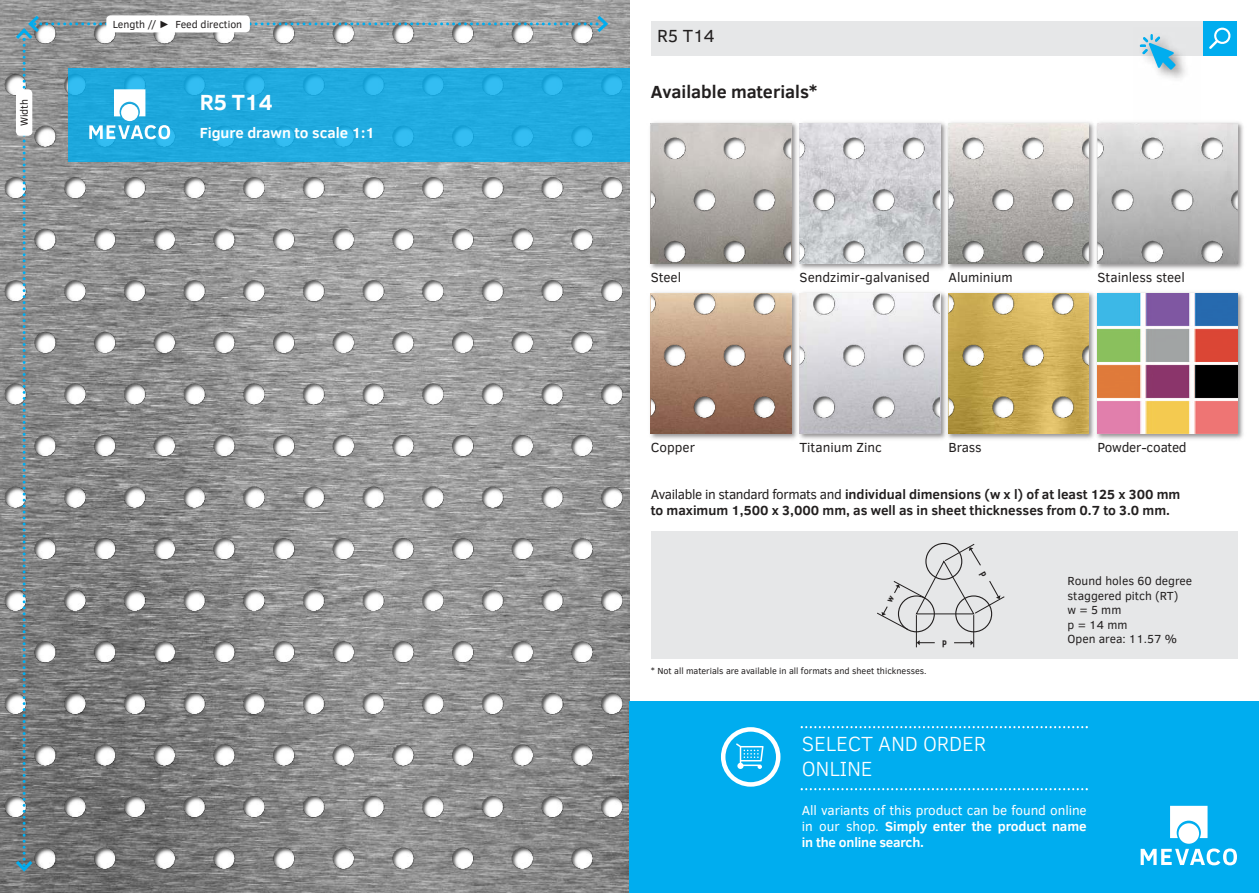
<style>
.page{position:relative;width:1259px;height:893px;background:#fff}
.page>*{position:absolute;margin:0;border:0;box-sizing:border-box;transform-origin:0 0}
.t1{font:700 22.5px "Clear Sans";color:#fff}
.t2{font:300 21px/25.2px "Clear Sans";letter-spacing:-.01em;color:#fff}
.t3{font:700 18px "Clear Sans";color:#221f1f}
.t4{font:18px "Clear Sans";color:#221f1f}
.t5{font:700 15px "Clear Sans";color:#fff}
.t6{font:700 13.5px/16.2px "Clear Sans";color:#221f1f}
.t7{font:13.5px/16.2px "Clear Sans";letter-spacing:-.01em;color:#fff;text-align:justify}
.t8{font:13.5px "Clear Sans";color:#221f1f}
.t9{font:12px/14.4px "Clear Sans";color:#221f1f}
.t10{font:10.5px "Clear Sans";color:#221f1f}
.t11{font:700 10.2px "Conduit ITC Pro";color:#221f1f}
.t12{font:9px "Clear Sans";color:#221f1f}
.s1{font-family:"Arial";font-weight:700}
.s2{font-weight:400}
.s3{font-weight:700}
</style>
<div class="page">
<img style="left:0;top:0;width:629px;height:893px">
<img style="left:1091px;top:121px;width:152px;height:148px">
<img style="left:650px;top:293px;width:144px;height:146px">
<img style="left:951px;top:434px;width:140px;height:5px">
<img style="left:794px;top:434px;width:157px;height:5px">
<img style="left:1091px;top:292px;width:152px;height:147px">
<div style="left:651px;top:532px;width:586px;height:127px;background:#e6e7e8"></div>
<div style="left:955px;top:595px;width:37px;height:37px;border:1px solid #221f1f;border-radius:50%"></div>
<div style="left:898px;top:595px;width:37px;height:37px;border:1px solid #221f1f;border-radius:50%"></div>
<div style="left:925px;top:543px;width:37px;height:37px;border:1px solid #221f1f;border-radius:50%"></div>
<hr style="left:973px;top:615px;width:1px;height:32px;background:#221f1f">
<hr style="left:916px;top:615px;width:1px;height:32px;background:#221f1f">
<svg style="left:954px;top:640px;width:19px;height:5px"></svg>
<svg style="left:916px;top:640px;width:18px;height:5px"></svg>
<div style="left:1202px;top:21px;width:34px;height:34px;background:#00adef"></div>
<svg style="left:1209px;top:28px;width:21px;height:21px"></svg>
<div style="left:651px;top:21px;width:551px;height:34px;background:#e6e7e8"></div>
<div style="left:629px;top:702px;width:630px;height:191px;background:#00adef"></div>
<svg style="left:800px;top:726px;width:288px;height:2px"></svg>
<svg style="left:800px;top:788px;width:288px;height:2px"></svg>
<svg style="left:721px;top:727px;width:59px;height:60px"></svg>
<svg style="left:1140px;top:848px;width:97px;height:17px"></svg>
<svg style="left:1170px;top:806px;width:37px;height:32px"></svg>
<div style="left:1178px;top:823px;width:21px;height:21px;background:#fff;border-radius:50%"></div>
<img style="left:1133px;top:45px;width:68px;height:34px">
<svg style="left:1140px;top:34px;width:35px;height:36px"></svg>
<div style="left:68px;top:68px;width:561px;height:94px;background:#00adef;opacity:.8"></div>
<svg style="left:13px;top:13px;width:597px;height:861px"></svg>
<div style="left:121px;top:104px;width:17px;height:17px;background:#fff;border-radius:50%"></div>
<img style="left:651px;top:123px;width:586px;height:311px">
<svg style="left:877px;top:544px;width:127px;height:86px"></svg>
<p class="t10" style="left:113px;top:20px;width:131px">Length // <span class="s1">►</span> Feed direction</p>
<p class="t10" style="left:20px;top:126px;width:29px;rotate:-90deg">Width</p>
<h1 class="t1" style="left:200px;top:93px;width:74px">R5 T14</h1>
<p class="t5" style="left:200px;top:127px;width:176px">Figure drawn to scale 1:1</p>
<h3 class="t4" style="left:657px;top:29px;width:59px">R5 T14</h3>
<h3 class="t3" style="left:651px;top:85px;width:168px">Available materials*</h3>
<p class="t8" style="left:651px;top:272px;width:32px">Steel</p>
<p class="t8" style="left:799px;top:272px;width:132px">Sendzimir-galvanised</p>
<p class="t8" style="left:948px;top:272px;width:66px">Aluminium</p>
<p class="t8" style="left:1097px;top:272px;width:89px">Stainless steel</p>
<p class="t8" style="left:651px;top:442px;width:46px">Copper</p>
<p class="t8" style="left:799px;top:442px;width:84px">Titanium Zinc</p>
<p class="t8" style="left:948px;top:442px;width:35px">Brass</p>
<p class="t8" style="left:1097px;top:442px;width:91px">Powder-coated</p>
<p class="t6" style="left:651px;top:487px;width:531px"><span class="s2">Available in standard formats and</span> individual dimensions (w x l) of at least 125 x 300 mm to maximum 1,500 x 3,000 mm, as well as in sheet thicknesses from 0.7 to 3.0 mm.</p>
<p class="t12" style="left:651px;top:667px;width:277px">* Not all materials are available in all formats and sheet thicknesses.</p>
<p class="t11" style="left:942px;top:638px;width:6px">p</p>
<p class="t9" style="left:1067px;top:575px;width:126px">Round holes 60 degree staggered pitch (RT)<br>w = 5 mm<br>p = 14 mm<br>Open area: 11.57 %</p>
<h2 class="t2" style="left:801px;top:731px;width:186px">SELECT AND ORDER<br>ONLINE</h2>
<p class="t7" style="left:801px;top:803px;width:286px">All variants of this product can be found online in our shop. <span class="s3">Simply enter the product name in the online search.</span></p>
</div>
